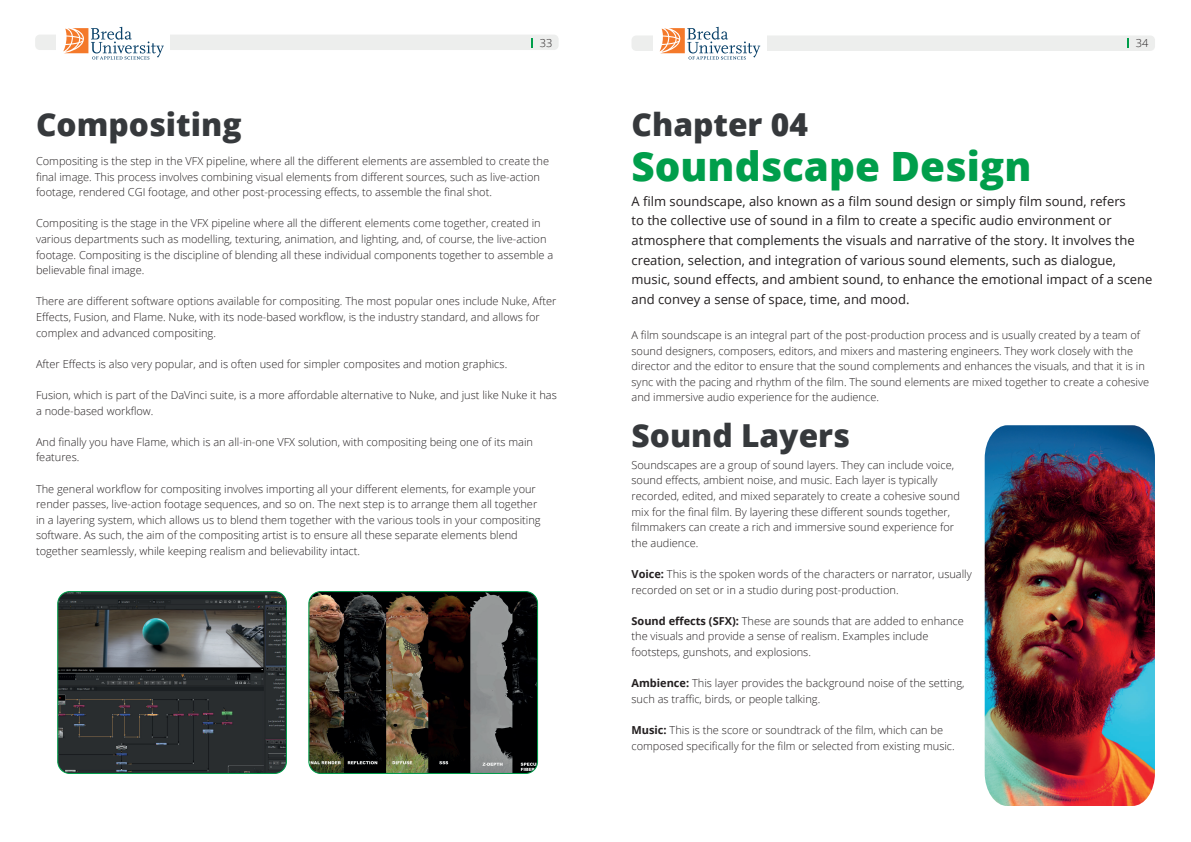
<style>
.page{position:relative;width:1191px;height:842px;background:#fff}
.page>*{position:absolute;margin:0;border:0;box-sizing:border-box;transform-origin:0 0}
.t1{font:800 40.4px "Open Sans";color:#009e4b}
.t2{font:800 31.7px "Open Sans";color:#36393c}
.t3{font:13px/19.6px "Open Sans";color:#231f20}
.t4{font:300 11px/15.6px "Open Sans";color:#231f20}
.s1{font-weight:700}
</style>
<div class="page">
<div style="left:35px;top:35px;width:523px;height:15px;background:#edeeed;border-radius:5px"></div>
<div style="left:631px;top:35px;width:524px;height:16px;background:#edeeed;border-radius:5px"></div>
<svg style="left:531px;top:39px;width:2px;height:9px"></svg>
<div style="left:56px;top:32px;width:114px;height:23px;background:#fff"></div>
<div style="left:653px;top:32px;width:114px;height:23px;background:#fff"></div>
<svg style="left:63px;top:27px;width:101px;height:33px"></svg>
<svg style="left:659px;top:27px;width:101px;height:33px"></svg>
<img style="left:310px;top:593px;width:226px;height:179px">
<div style="left:308px;top:591px;width:230px;height:183px;border:1px solid #009e4b;border-radius:12px"></div>
<img style="left:59px;top:593px;width:226px;height:179px">
<div style="left:57px;top:591px;width:230px;height:183px;border:1px solid #009e4b;border-radius:12px"></div>
<img style="left:984px;top:425px;width:171px;height:381px">
<p class="t4" style="left:540px;top:35px;width:14px">33</p>
<p class="t4" style="left:1136px;top:35px;width:14px">34</p>
<h2 class="t2" style="left:36px;top:100px;width:207px">Compositing</h2>
<p class="t4" style="left:36px;top:153px;width:514px">Compositing is the step in the VFX pipeline, where all the different elements are assembled to create the final image. This process involves combining visual elements from different sources, such as live-action footage, rendered CGI footage, and other post-processing effects, to assemble the final shot.</p>
<p class="t4" style="left:36px;top:215px;width:519px">Compositing is the stage in the VFX pipeline where all the different elements come together, created in various departments such as modelling, texturing, animation, and lighting, and, of course, the live-action footage. Compositing is the discipline of blending all these individual components together to assemble a believable final image.</p>
<p class="t4" style="left:36px;top:293px;width:522px">There are different software options available for compositing. The most popular ones include Nuke, After<br>Effects, Fusion, and Flame. Nuke, with its node-based workflow, is the industry standard, and allows for complex and advanced compositing.</p>
<p class="t4" style="left:36px;top:356px;width:473px">After Effects is also very popular, and is often used for simpler composites and motion graphics.</p>
<p class="t4" style="left:36px;top:387px;width:522px">Fusion, which is part of the DaVinci suite, is a more affordable alternative to Nuke, and just like Nuke it has a node-based workflow.</p>
<p class="t4" style="left:36px;top:434px;width:498px">And finally you have Flame, which is an all-in-one VFX solution, with compositing being one of its main features.</p>
<p class="t4" style="left:36px;top:480px;width:506px">The general workflow for compositing involves importing all your different elements, for example your render passes, live-action footage sequences, and so on. The next step is to arrange them all together in a layering system, which allows us to blend them together with the various tools in your compositing software. As such, the aim of the compositing artist is to ensure all these separate elements blend together seamlessly, while keeping realism and believability intact.</p>
<h2 class="t2" style="left:631px;top:100px;width:178px">Chapter 04</h2>
<h1 class="t1" style="left:631px;top:136px;width:401px">Soundscape Design</h1>
<p class="t3" style="left:631px;top:191px;width:522px">A film soundscape, also known as a film sound design or simply film sound, refers<br>to the collective use of sound in a film to create a specific audio environment or atmosphere that complements the visuals and narrative of the story. It involves the creation, selection, and integration of various sound elements, such as dialogue, music, sound effects, and ambient sound, to enhance the emotional impact of a scene and convey a sense of space, time, and mood.</p>
<p class="t4" style="left:631px;top:327px;width:519px">A film soundscape is an integral part of the post-production process and is usually created by a team of sound designers, composers, editors, and mixers and mastering engineers. They work closely with the director and the editor to ensure that the sound complements and enhances the visuals, and that it is in sync with the pacing and rhythm of the film. The sound elements are mixed together to create a cohesive and immersive audio experience for the audience.</p>
<h2 class="t2" style="left:631px;top:411px;width:220px">Sound Layers</h2>
<p class="t4" style="left:631px;top:457px;width:330px">Soundscapes are a group of sound layers. They can include voice, sound effects, ambient noise, and music. Each layer is typically recorded, edited, and mixed separately to create a cohesive sound mix for the final film. By layering these different sounds together, filmmakers can create a rich and immersive sound experience for the audience.</p>
<p class="t4" style="left:631px;top:566px;width:342px"><span class="s1">Voice:</span> This is the spoken words of the characters or narrator, usually recorded on set or in a studio during post-production.</p>
<p class="t4" style="left:631px;top:613px;width:334px"><span class="s1">Sound effects (SFX):</span> These are sounds that are added to enhance the visuals and provide a sense of realism. Examples include footsteps, gunshots, and explosions.</p>
<p class="t4" style="left:631px;top:675px;width:334px"><span class="s1">Ambience:</span> This layer provides the background noise of the setting, such as traffic, birds, or people talking.</p>
<p class="t4" style="left:631px;top:722px;width:325px"><span class="s1">Music:</span> This is the score or soundtrack of the film, which can be composed specifically for the film or selected from existing music.</p>
</div>
